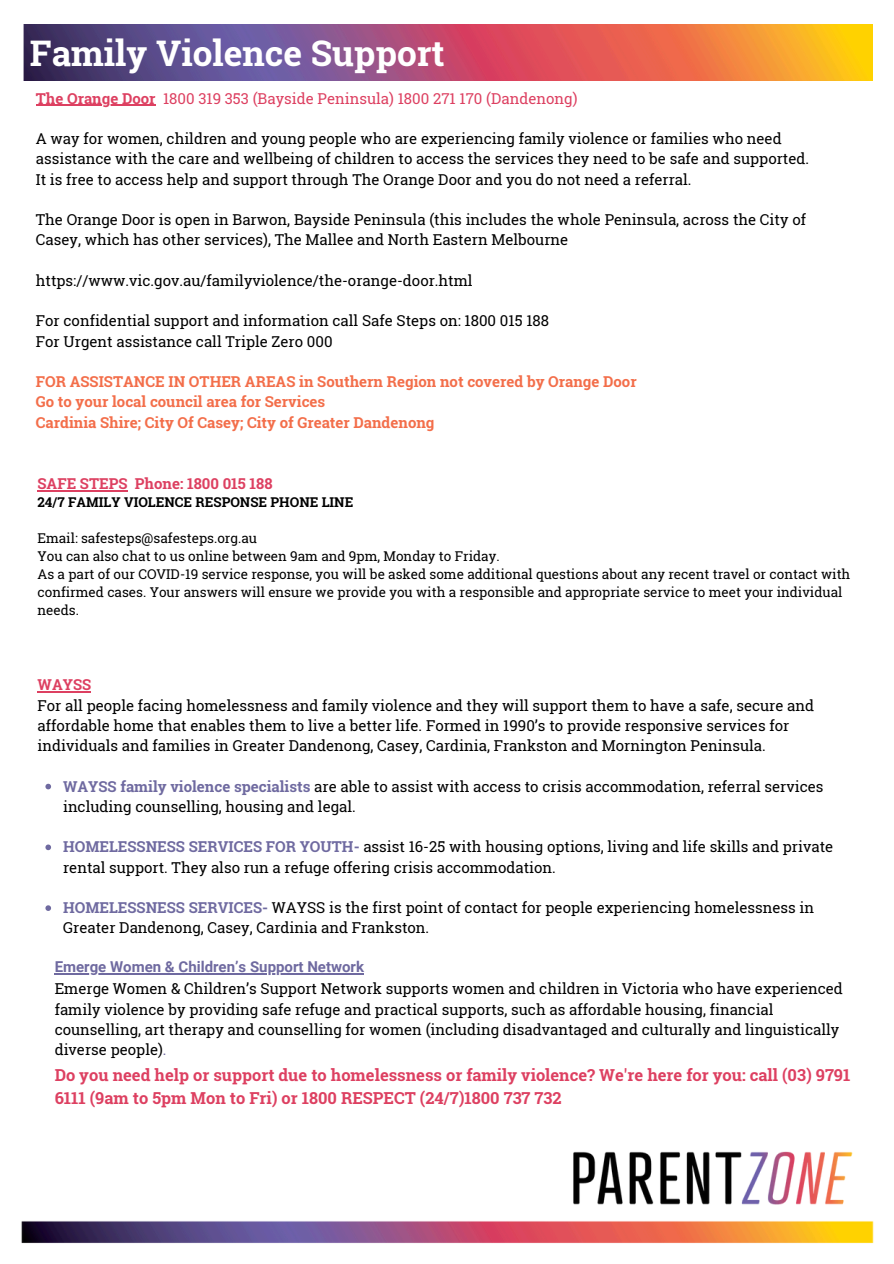
<style>
.page{position:relative;width:894px;height:1264px;background:#fff}
.page>*{position:absolute;margin:0;border:0;box-sizing:border-box;transform-origin:0 0}
.t1{font:700 35.25px "Roboto Slab";color:#fff}
.t2{font:700 16.5px/22.5px "Roboto Slab";color:#dd4061}
.t3{font:15px/20.2px "Roboto Slab";color:#000}
.t4{font:700 15px/20.2px "Roboto Slab";color:#f36e4a}
.t5{font:15px "Roboto Slab";color:#dd4061}
.t6{font:700 15px "Roboto Slab";color:#dd4061}
.t7{font:13.5px/18px "Roboto Slab";color:#000}
.t8{font:700 13.5px "Roboto Slab";color:#000}
.s1{color:#040404}
.s2{font-weight:700;color:#dd4061}
.s3{font-weight:700;color:#6f6aa0}
.s4{font-family:"Roboto";font-weight:700;color:#6f6aa0}
.s5{color:#6f6aa0}
</style>
<div class="page">
<img style="left:21px;top:1151px;width:853px;height:92px">
<img style="left:24px;top:24px;width:848px;height:57px">
<hr style="left:36px;top:105px;width:119px;height:1px;background:#dd4061">
<hr style="left:38px;top:490px;width:89px;height:1px;background:#dd4061">
<hr style="left:38px;top:691px;width:53px;height:1px;background:#dd4061">
<svg style="left:45px;top:783px;width:6px;height:6px"></svg>
<svg style="left:45px;top:844px;width:6px;height:6px"></svg>
<svg style="left:45px;top:905px;width:6px;height:5px"></svg>
<hr style="left:55px;top:973px;width:309px;height:1px;background:#6f6aa0">
<h3 class="t1" style="left:30px;top:29px;width:416px">Family Violence Support</h3>
<h3 class="t6" style="left:36px;top:88px;width:121px">The Orange Door</h3>
<h3 class="t5" style="left:163px;top:88px;width:416px">1800 319 353 (Bayside Peninsula) 1800 271 170 (Dandenong)</h3>
<h3 class="t3" style="left:36px;top:128px;width:747px">A <span class="s1">way</span> for women, children and young people who are experiencing family violence or families who need</h3>
<h3 class="t3" style="left:36px;top:148px;width:774px">assistance with the care and wellbeing of children to access the services they need to be safe and supported.<br>It is free to access help and support through The Orange Door and you do not need a referral.</h3>
<h3 class="t3" style="left:36px;top:209px;width:771px">The Orange Door is open in Barwon, Bayside Peninsula (this includes the whole Peninsula, across the City of<br>Casey, which has other services), The Mallee and North Eastern Melbourne</h3>
<h3 class="t3" style="left:36px;top:270px;width:438px">https://www.vic.gov.au/familyviolence/the-orange-door.html</h3>
<h2 class="t3" style="left:36px;top:310px;width:514px">For confidential support and information call Safe Steps on: 1800 015 188<br>For Urgent assistance call Triple Zero 000</h2>
<h4 class="t4" style="left:36px;top:371px;width:602px">FOR ASSISTANCE IN OTHER AREAS in Southern Region not covered by Orange Door<br>Go to your local council area for Services<br>Cardinia Shire; City Of Casey; City of Greater Dandenong</h4>
<p class="t6" style="left:38px;top:473px;width:236px">SAFE STEPS Phone: 1800 015 188</p>
<p class="t8" style="left:38px;top:493px;width:317px">24/7 FAMILY VIOLENCE RESPONSE PHONE LINE</p>
<p class="t7" style="left:38px;top:529px;width:814px">Email: safesteps@safesteps.org.au<br>You can also chat to us online between 9am and 9pm, Monday to Friday.<br>As a part of our COVID-19 service response, you will be asked some additional questions about any recent travel or contact with confirmed cases. Your answers will ensure we provide you with a responsible and appropriate service to meet your individual</p>
<p class="t7" style="left:38px;top:601px;width:43px">needs.</p>
<h3 class="t3" style="left:38px;top:674px;width:778px"><span class="s2">WAYSS<br></span>For all people facing homelessness and family violence and they will support them to have a safe, secure and affordable home that enables them to live a better life. Formed in 1990’s to provide responsive services for individuals and families in Greater Dandenong, Casey, Cardinia, Frankston and Mornington Peninsula.</h3>
<p class="t3" style="left:63px;top:775px;width:761px"><span class="s3">WAYSS family violence specialists</span> are able to assist with access to crisis accommodation, referral services including counselling, housing and legal.</p>
<p class="t3" style="left:63px;top:836px;width:771px"><span class="s3">HOMELESSNESS SERVICES FOR YOUTH-</span> assist 16-25 with housing options, living and life skills and private rental support. They also run a refuge offering crisis accommodation.</p>
<p class="t3" style="left:63px;top:897px;width:752px"><span class="s3">HOMELESSNESS SERVICES-</span> WAYSS is the first point of contact for people experiencing homelessness in<br>Greater Dandenong, Casey, Cardinia and Frankston.</p>
<h2 class="t3" style="left:55px;top:954px;width:789px;line-height:22.5px"><span class="s4">Emerge Women &amp; Children’s Support Network<br></span>Emerge Women &amp; Children’s Support Network supports women and children in Victoria who have experienced</h2>
<h2 class="t3" style="left:55px;top:998px;width:786px">family violence by providing safe refuge and practical supports, such as affordable housing, financial counselling, art therapy and counselling for women (including disadvantaged and culturally and linguistically diverse people)<span class="s5">.</span></h2>
<h3 class="t2" style="left:55px;top:1063px;width:797px">Do you need help or support due to homelessness or family violence? We're here for you: call (03) 9791<br>6111 (9am to 5pm Mon to Fri) or 1800 RESPECT (24/7)1800 737 732</h3>
</div>
